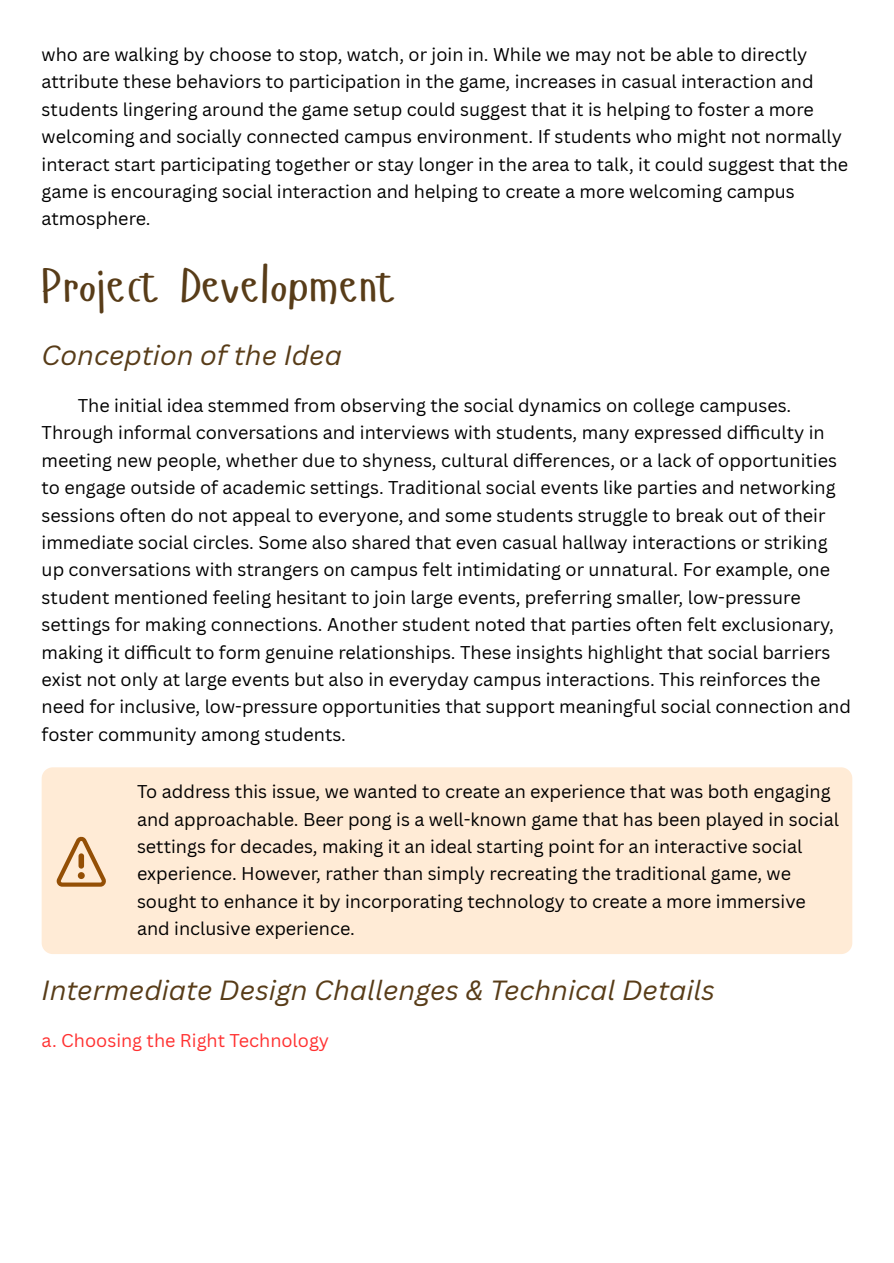
<style>
.page{position:relative;width:894px;height:1263px;background:#fff}
.page>*{position:absolute;margin:0;border:0;box-sizing:border-box;transform-origin:0 0}
.t1{font:48px "Hangyaboly";color:#583c18}
.t2{font:italic 27px "Canva Sans";color:#583c18}
.t3{font:18px/27.5px "Canva Sans";color:#000}
.t4{font:18px "Canva Sans";color:#ff3131}
</style>
<div class="page">
<div style="left:42px;top:767px;width:810px;height:187px;background:#ffebd6"></div>
<svg style="left:57px;top:836px;width:50px;height:50px;background:#e1bf9b"></svg>
<p class="t3" style="left:42px;top:40px;width:807px">who are walking by choose to stop, watch, or join in. While we may not be able to directly attribute these behaviors to participation in the game, increases in casual interaction and students lingering around the game setup could suggest that it is helping to foster a more welcoming and socially connected campus environment. If students who might not normally interact start participating together or stay longer in the area to talk, it could suggest that the game is encouraging social interaction and helping to create a more welcoming campus atmosphere.</p>
<h1 class="t1" style="left:42px;top:254px;width:352px">Project Development</h1>
<h2 class="t2" style="left:42px;top:336px;width:302px">Conception of the Idea</h2>
<p class="t3" style="left:42px;top:391px;width:810px;text-indent:36px">The initial idea stemmed from observing the social dynamics on college campuses.<br>Through informal conversations and interviews with students, many expressed difficulty in meeting new people, whether due to shyness, cultural differences, or a lack of opportunities to engage outside of academic settings. Traditional social events like parties and networking sessions often do not appeal to everyone, and some students struggle to break out of their immediate social circles. Some also shared that even casual hallway interactions or striking up conversations with strangers on campus felt intimidating or unnatural. For example, one student mentioned feeling hesitant to join large events, preferring smaller, low-pressure settings for making connections. Another student noted that parties often felt exclusionary, making it difficult to form genuine relationships. These insights highlight that social barriers exist not only at large events but also in everyday campus interactions. This reinforces the need for inclusive, low-pressure opportunities that support meaningful social connection and foster community among students.</p>
<p class="t3" style="left:137px;top:777px;width:703px">To address this issue, we wanted to create an experience that was both engaging and approachable. Beer pong is a well-known game that has been played in social settings for decades, making it an ideal starting point for an interactive social experience. However, rather than simply recreating the traditional game, we sought to enhance it by incorporating technology to create a more immersive and inclusive experience.</p>
<h2 class="t2" style="left:42px;top:971px;width:674px">Intermediate Design Challenges &amp; Technical Details</h2>
<p class="t4" style="left:42px;top:1028px;width:289px">a. Choosing the Right Technology</p>
</div>
